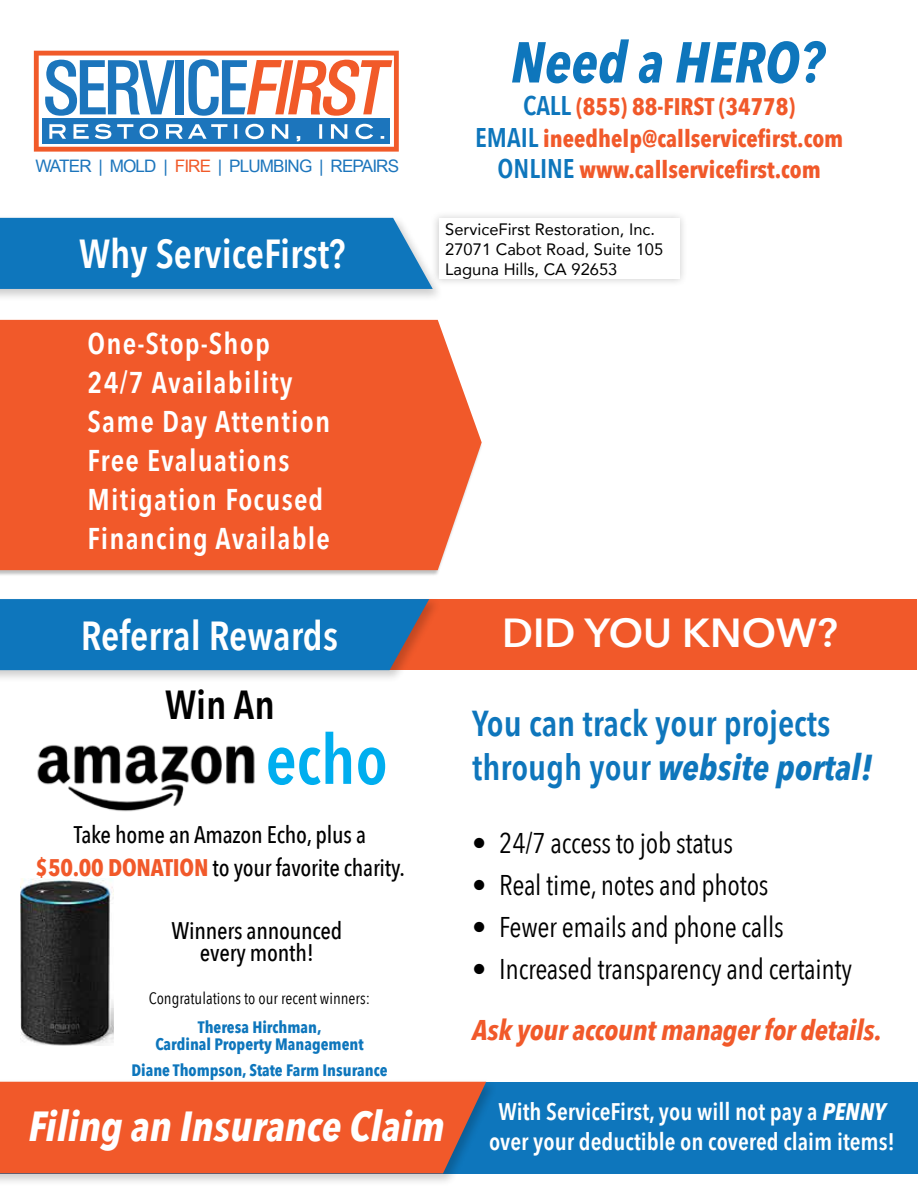
<style>
.page{position:relative;width:918px;height:1188px;background:#fff}
.page>*{position:absolute;margin:0;border:0;box-sizing:border-box;transform-origin:0 0}
.t1{font:600 69px "Avenir Next Condensed";color:#00aeef}
.t2{font:italic 700 57px "Avenir Next Condensed";color:#0e76bc}
.t3{font:italic 700 42px "Avenir Next Condensed";color:#fff}
.t4{font:600 40.5px "Avenir Next Condensed";color:#fff}
.t5{font:600 40.5px "Avenir Next";color:#fff}
.t6{font:600 40.5px "Avenir Next Condensed";color:#000}
.t7{font:600 36px/43.5px "Avenir Next Condensed";color:#0e76bc}
.t8{font:600 30px/39px "Avenir Next Condensed";letter-spacing:.04em;color:#fff}
.t9{font:28.5px "Avenir Next Condensed";letter-spacing:-.01em;color:#000}
.t10{font:italic 700 28.5px "Avenir Next Condensed";letter-spacing:-.01em;color:#f1592a}
.t11{font:700 24px/31.5px "Avenir Next Condensed";color:#f1592a;text-align:center}
.t12{font:500 24px/33px "Avenir Next Condensed";letter-spacing:-.01em;color:#000;text-align:center}
.t13{font:600 24px/30px "Avenir Next Condensed";color:#fff;text-align:center}
.t14{font:17.25px "Arial Narrow";letter-spacing:-.04em;color:#1c75bc;scale:1.21 1}
.t15{font:700 16.5px/16.5px "Avenir Next Condensed";color:#0e76bc;text-align:center}
.t16{font:16.5px/19.8px "Avenir";color:#000}
.t17{font:16.5px "Avenir Next Condensed";color:#000}
.s1{color:#f15a29}
.s2{font-weight:700;color:#f1592a}
.s3{font-weight:600;font-size:27px;color:#0e76bc}
.s4{font-weight:700;font-style:italic}
.s5{color:#f1592a}
</style>
<div class="page">
<div style="left:0;top:321px;width:482px;height:256px;background:#000;opacity:.25"></div>
<div style="left:0;top:320px;width:482px;height:250px;background:#f1592a"></div>
<div style="left:0;top:1082px;width:918px;height:91px;background:#0e76bc"></div>
<div style="left:0;top:1078px;width:498px;height:108px;background:#000;opacity:.2"></div>
<div style="left:0;top:1082px;width:486px;height:91px;background:#f1592a"></div>
<div style="left:361px;top:599px;width:556px;height:71px;background:#f1592a"></div>
<div style="left:0;top:596px;width:441px;height:87px;background:#000;opacity:.2"></div>
<div style="left:0;top:599px;width:429px;height:71px;background:#0e76bc"></div>
<div style="left:430px;top:210px;width:258px;height:77px;background:#000;opacity:.2"></div>
<div style="left:439px;top:219px;width:241px;height:60px;background:#fff"></div>
<div style="left:0;top:592px;width:918px;height:6px;background:#fff"></div>
<svg style="left:33px;top:50px;width:366px;height:102px"></svg>
<img style="left:37px;top:745px;width:218px;height:67px">
<img style="left:20px;top:878px;width:93px;height:168px">
<div style="left:0;top:214px;width:444px;height:88px;background:#000;opacity:.2"></div>
<div style="left:0;top:218px;width:433px;height:71px;background:#0e76bc"></div>
<p class="t14" style="left:35px;top:153px;width:302px">WATER | MOLD | <span class="s1">FIRE</span> | PLUMBING | REPAIRS</p>
<h3 class="t4" style="left:79px;top:219px;width:268px">Why ServiceFirst?</h3>
<p class="t8" style="left:88px;top:323px;width:244px">One-Stop-Shop<br>24/7 Availability<br>Same Day Attention<br>Free Evaluations<br>Mitigation Focused<br>Financing Available</p>
<h3 class="t4" style="left:81px;top:600px;width:259px">Referral Rewards</h3>
<h3 class="t6" style="left:165px;top:670px;width:111px">Win An</h3>
<h1 class="t1" style="left:266px;top:700px;width:124px">echo</h1>
<p class="t12" style="left:36px;top:818px;width:371px">Take home an Amazon Echo, plus a<br><span class="s2">$50.00 DONATION</span> to your favorite charity.</p>
<p class="t12" style="left:172px;top:919px;width:172px;line-height:22.5px">Winners announced every month!</p>
<p class="t17" style="left:149px;top:984px;width:223px">Congratulations to our recent winners:</p>
<p class="t15" style="left:155px;top:1019px;width:210px">Theresa Hirchman,<br>Cardinal Property Management</p>
<p class="t15" style="left:131px;top:1062px;width:258px">Diane Thompson, State Farm Insurance</p>
<h2 class="t2" style="left:511px;top:27px;width:314px">Need a HERO?</h2>
<p class="t11" style="left:475px;top:91px;width:370px"><span class="s3">CALL</span> (855) 88-FIRST (34778)<br><span class="s3">EMAIL</span> ineedhelp@callservicefirst.com<br><span class="s3">ONLINE</span> www.callservicefirst.com</p>
<p class="t16" style="left:445px;top:219px;width:220px">ServiceFirst Restoration, Inc.<br>27071 Cabot Road, Suite 105<br>Laguna Hills, CA 92653</p>
<h3 class="t5" style="left:502px;top:599px;width:337px">DID YOU KNOW?</h3>
<p class="t7" style="left:472px;top:701px;width:402px">You can track your projects through your <span class="s4">website portal!</span></p>
<p class="t9" style="left:472px;top:818px;width:262px">• 24/7 access to job status</p>
<p class="t9" style="left:472px;top:861px;width:298px">• Real time, notes and photos</p>
<p class="t9" style="left:472px;top:903px;width:313px">• Fewer emails and phone calls</p>
<p class="t9" style="left:472px;top:945px;width:381px">• Increased transparency and certainty</p>
<p class="t10" style="left:472px;top:1013px;width:411px">Ask your account manager for details.</p>
<h3 class="t3" style="left:28px;top:1101px;width:435px">Filing an Insurance Claim<span class="s5">?</span></h3>
<p class="t13" style="left:489px;top:1096px;width:408px">With ServiceFirst, you will not pay a <span class="s4">PENNY </span>over your deductible on covered claim items!</p>
</div>
